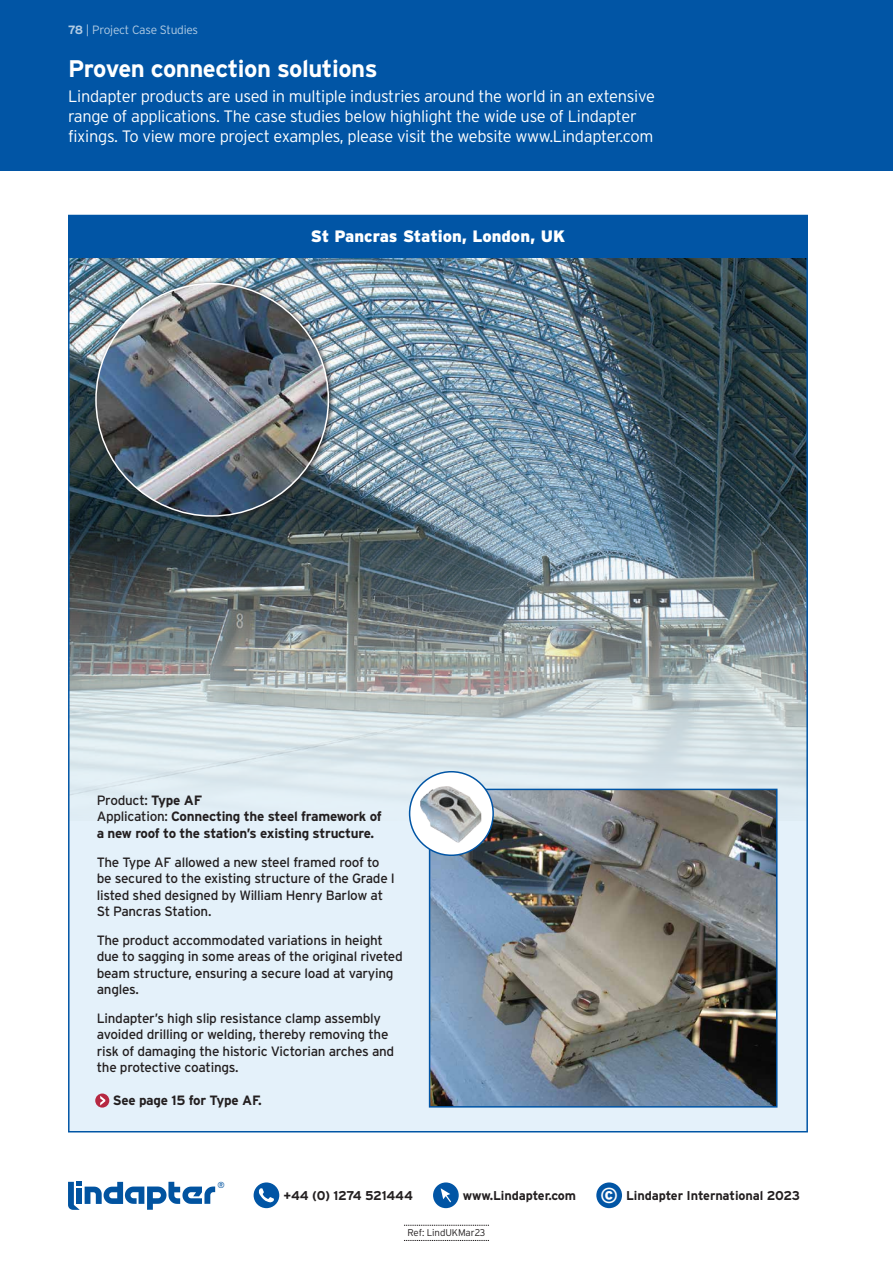
<style>
.page{position:relative;width:893px;height:1263px;background:#fff}
.page>*{position:absolute;margin:0;border:0;box-sizing:border-box;transform-origin:0 0}
.t1{font:700 24px "Interstate";letter-spacing:-.02em;color:#fff}
.in-text_sub-header{font:900 21.6px "Interstate";color:#fff}
.t2{font:300 16.5px "Interstate";letter-spacing:-.02em;color:#fff}
.t3{font:900 16.5px "Interstate";color:#fff}
.t4{font:13.5px/16.5px "Interstate";letter-spacing:-.02em;color:#231f20}
.t5{font:700 13.5px "Interstate";letter-spacing:-.02em;color:#231f20}
.t6{font:700 12.75px "Interstate";letter-spacing:-.01em;color:#231f20}
.t7{font:300 12px "Interstate";letter-spacing:-.02em;color:#fff}
.t8{font:300 9.75px "Interstate";letter-spacing:-.01em;color:#231f20}
.t9{font:8.7px "Interstate";color:#0153a0}
.s1{font-weight:700}
.s2{font-weight:400}
</style>
<div class="page">
<div style="left:0;top:0;width:893px;height:170px;background:#0155a5"></div>
<div style="left:69px;top:216px;width:738px;height:916px;background:#e4f1fa"></div>
<img style="left:71px;top:257px;width:734px;height:564px">
<div style="left:68px;top:215px;width:740px;height:42px;background:#0155a5"></div>
<div style="left:95px;top:1093px;width:14px;height:14px;background:#b62841;border-radius:50%"></div>
<svg style="left:100px;top:1096px;width:5px;height:9px"></svg>
<img style="left:432px;top:792px;width:342px;height:312px">
<div style="left:429px;top:789px;width:348px;height:318px;border:2px solid #0155a5"></div>
<div style="left:92px;top:280px;width:243px;height:243px;background:#231f20;opacity:.75"></div>
<img style="left:96px;top:284px;width:232px;height:232px;border-radius:116px">
<div style="left:410px;top:772px;width:83px;height:83px;background:#fff;border-radius:50%"></div>
<div style="left:409px;top:771px;width:85px;height:85px;border:2px solid #0155a5;border-radius:50%"></div>
<img style="left:420px;top:786px;width:62px;height:57px">
<svg style="left:404px;top:1225px;width:85px;height:1px"></svg>
<svg style="left:404px;top:1240px;width:85px;height:1px"></svg>
<svg style="left:68px;top:1182px;width:147px;height:28px"></svg>
<div style="left:254px;top:1182px;width:25px;height:26px;background:#0155a5;border-radius:50%"></div>
<svg style="left:259px;top:1188px;width:15px;height:14px"></svg>
<div style="left:277px;top:1183px;width:142px;height:25px;background:#fff"></div>
<div style="left:596px;top:1182px;width:26px;height:26px;background:#0155a5;border-radius:50%"></div>
<div style="left:620px;top:1183px;width:187px;height:26px;background:#fff"></div>
<div style="left:433px;top:1182px;width:26px;height:26px;background:#0155a5;border-radius:50%"></div>
<svg style="left:441px;top:1188px;width:10px;height:14px"></svg>
<div style="left:456px;top:1184px;width:127px;height:25px;background:#fff"></div>
<p class="t7" style="left:68px;top:23px;width:132px"><span class="s1">78</span> | Project Case Studies</p>
<p class="t1" style="left:68px;top:55px;width:311px">Proven connection solutions</p>
<p class="t2" style="left:68px;top:87px;width:588px">Lindapter products are used in multiple industries around the world in an extensive</p>
<p class="t2" style="left:68px;top:107px;width:570px">range of applications. The case studies below highlight the wide use of Lindapter</p>
<p class="t2" style="left:68px;top:127px;width:587px">fixings. To view more project examples, please visit the website www.Lindapter.com</p>
<p class="t3" style="left:311px;top:227px;width:256px">St Pancras Station, London, UK</p>
<p class="t4" style="left:97px;top:792px;width:107px">Product: <span class="s1">Type AF</span></p>
<p class="t5" style="left:97px;top:809px;width:286px"><span class="s2">Application:</span> Connecting the steel framework of</p>
<p class="t5" style="left:97px;top:826px;width:279px">a new roof to the station’s existing structure.</p>
<p class="t4" style="left:97px;top:853px;width:284px">The Type AF allowed a new steel framed roof to</p>
<p class="t4" style="left:97px;top:870px;width:300px">be secured to the existing structure of the Grade I listed shed designed by William Henry Barlow at</p>
<p class="t4" style="left:97px;top:903px;width:116px">St Pancras Station.</p>
<p class="t4" style="left:97px;top:931px;width:308px">The product accommodated variations in height due to sagging in some areas of the original riveted beam structure, ensuring a secure load at varying angles.</p>
<p class="t4" style="left:97px;top:1009px;width:299px">Lindapter’s high slip resistance clamp assembly avoided drilling or welding, thereby removing the risk of damaging the historic Victorian arches and the protective coatings.</p>
<p class="t5" style="left:113px;top:1093px;width:150px">See page 15 for Type AF.</p>
<p class="t9" style="left:218px;top:1180px;width:9px">®</p>
<p class="t6" style="left:283px;top:1188px;width:131px">+44 (0) 1274 521444</p>
<p class="t6" style="left:463px;top:1188px;width:115px">www.Lindapter.com</p>
<p class="in-text_sub-header" style="left:600px;top:1183px;width:20px">©</p>
<p class="t6" style="left:626px;top:1188px;width:175px">Lindapter International 2023</p>
<p class="t8" style="left:408px;top:1227px;width:79px">Ref: LindUKMar23</p>
</div>
